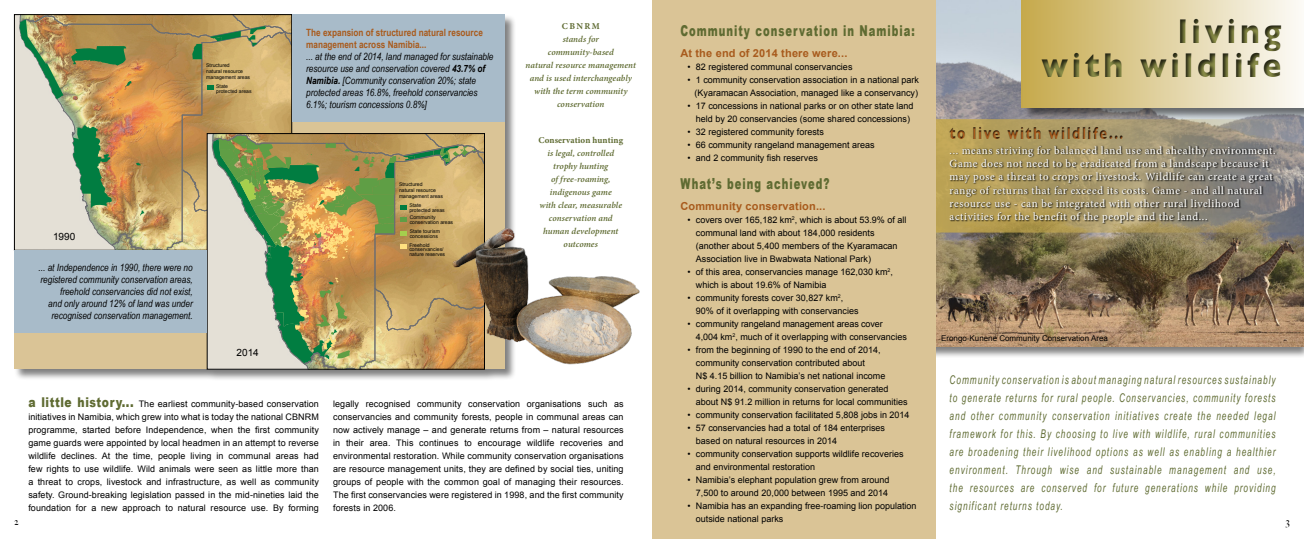
<style>
.page{position:relative;width:1304px;height:539px;background:#fff}
.page>*{position:absolute;margin:0;border:0;box-sizing:border-box;transform-origin:0 0}
.t1{font:700 35.1px/34px "Gill Sans";letter-spacing:.12em;color:#8d9049;text-align:right;scale:.89 1}
.t2{font:700 17.5px "Gill Sans";letter-spacing:.12em;color:#a85b1d;scale:.74 1}
.t3{font:900 15px "Arial";letter-spacing:.1em;color:#5f6b32;scale:.67 1}
.t4{font:italic 12px/18px "Arial Narrow";letter-spacing:.1em;color:#5f6b32;text-align:justify;scale:.83 1}
.t5{font:11px/13.2px "Minion Pro";letter-spacing:.05em;color:#fff}
.t6{font:700 11px "Arial";letter-spacing:.015em;color:#a85b1d}
.t7{font:italic 10px/12px "Arial Narrow";color:#000;text-align:right}
.t8{font:700 10px/12px "Arial Narrow";color:#a85b1d}
.t9{font:10px "Arial";color:#000}
.t10{font:500 10px "Big Caslon";color:#000}
.t11{font:9px/13px "Arial";color:#000}
.t12{font:italic 600 9px/13px "Minion Pro";letter-spacing:.005em;color:#5f6b32;text-align:center}
.t13{font:700 9px "Minion Pro";letter-spacing:.01em;color:#5f6b32}
.t14{font:8px "Arial";color:#000}
.t15{font:5.1px/4.8px "Arial";letter-spacing:.005em;color:#010101}
.t16{font:5.1px/6.1px "Arial";color:#000}
.s1{font-weight:700}
.s2{font-weight:900;font-size:13.5px;color:#5f6b32}
</style>
<div class="page">
<div style="left:810px;top:0;width:494px;height:358px;background:#000;opacity:.5"></div>
<img style="left:935px;top:0;width:369px;height:346px">
<svg style="left:935px;top:119px;width:369px;height:113px;background:#9d9174"></svg>
<svg style="left:949px;top:145px;width:328px;height:79px;background:#8c8161"></svg>
<div style="left:942px;top:118px;width:205px;height:42px;background:#000;opacity:.75"></div>
<div style="left:1020px;top:0;width:284px;height:108px;background:linear-gradient(to right,#c6a94b,#fcfbf6)"></div>
<div style="left:1003px;top:11px;width:301px;height:115px;background:#000;opacity:.75"></div>
<div style="left:14px;top:14px;width:503px;height:367px;background:#000;opacity:.5"></div>
<img style="left:18px;top:15px;width:466px;height:354px">
<div style="left:207px;top:133px;width:278px;height:236px;border:1px solid #000"></div>
<div style="left:14px;top:250px;width:193px;height:83px;background:#a8bbc9"></div>
<div style="left:292px;top:14px;width:213px;height:108px;background:#a8bbc9"></div>
<div style="left:652px;top:0;width:283px;height:539px;background:#dac496"></div>
<img style="left:447px;top:222px;width:193px;height:148px">
<h1 class="t1" style="left:1042px;top:14px;width:271px">living<br>with wildlife</h1>
<p class="t13" style="left:562px;top:20px;width:39px">CBNRM</p>
<p class="t12" style="left:526px;top:33px;width:112px">stands for<br>community-based<br>natural resource management and is used interchangeably with the term community conservation</p>
<h3 class="t3" style="left:680px;top:19px;width:352px">Community conservation in Namibia:</h3>
<p class="t6" style="left:680px;top:45px;width:169px">At the end of 2014 there were...</p>
<p class="t11" style="left:687px;top:60px;width:167px">• 82 registered communal conservancies</p>
<p class="t11" style="left:687px;top:73px;width:233px;text-align:right">• 1 community conservation association in a national park (Kyaramacan Association, managed like a conservancy)</p>
<p class="t11" style="left:687px;top:99px;width:228px;text-align:center">• 17 concessions in national parks or on other state land held by 20 conservancies (some shared concessions)</p>
<p class="t11" style="left:687px;top:125px;width:138px">• 32 registered community forests</p>
<p class="t11" style="left:687px;top:138px;width:189px">• 66 community rangeland management areas</p>
<p class="t11" style="left:687px;top:151px;width:132px">• and 2 community fish reserves</p>
<h3 class="t3" style="left:680px;top:172px;width:224px">What’s being achieved?</h3>
<p class="t6" style="left:680px;top:198px;width:147px">Community conservation...</p>
<p class="t11" style="left:696px;top:213px;width:212px;text-indent:-9px">• covers over 165,182 km<sup>2</sup>, which is about 53.9% of all communal land with about 184,000 residents (another about 5,400 members of the Kyaramacan Association live in Bwabwata National Park)</p>
<p class="t11" style="left:696px;top:265px;width:199px;text-indent:-8px">• of this area, conservancies manage 162,030 km<sup>2</sup>, which is about 19.6% of Namibia</p>
<p class="t11" style="left:696px;top:291px;width:164px;text-indent:-9px">• community forests cover 30,827 km<sup>2</sup>,<br>90% of it overlapping with conservancies</p>
<p class="t11" style="left:696px;top:317px;width:212px;text-indent:-9px">• community rangeland management areas cover<br>4,004 km<sup>2</sup>, much of it overlapping with conservancies</p>
<p class="t11" style="left:696px;top:343px;width:191px;text-indent:-9px">• from the beginning of 1990 to the end of 2014, community conservation contributed about<br>N$ 4.15 billion to Namibia’s net national income</p>
<p class="t11" style="left:696px;top:382px;width:213px;text-indent:-9px">• during 2014, community conservation generated about N$ 91.2 million in returns for local communities</p>
<p class="t11" style="left:687px;top:408px;width:224px">• community conservation facilitated 5,808 jobs in 2014</p>
<p class="t11" style="left:696px;top:421px;width:191px;text-indent:-9px">• 57 conservancies had a total of 184 enterprises based on natural resources in 2014</p>
<p class="t11" style="left:696px;top:447px;width:209px;text-indent:-9px">• community conservation supports wildlife recoveries and environmental restoration</p>
<p class="t11" style="left:687px;top:473px;width:203px;text-align:right">• Namibia’s elephant population grew from around<br>7,500 to around 20,000 between 1995 and 2014</p>
<p class="t11" style="left:696px;top:499px;width:222px;text-indent:-9px">• Namibia has an expanding free-roaming lion population outside national parks</p>
<p class="t8" style="left:306px;top:26px;width:178px">The expansion of structured natural resource management across Namibia...</p>
<p class="t7" style="left:306px;top:50px;width:189px;text-align:left">... at the end of 2014, land managed for sustainable resource use and conservation covered <span class="s1">43.7% of Namibia.</span> [Community conservation 20%; state protected areas 16.8%, freehold conservancies 6.1%; tourism concessions 0.8%]</p>
<p class="t16" style="left:206px;top:62px;width:45px">Structured<br>natural resource management areas</p>
<p class="t15" style="left:216px;top:84px;width:37px">State<br>protected areas</p>
<h2 class="t2" style="left:950px;top:119px;width:236px">to live with wildlife...</h2>
<p class="t13" style="left:538px;top:133px;width:86px">Conservation hunting</p>
<p class="t12" style="left:539px;top:146px;width:84px">is legal, controlled trophy hunting<br>of free-roaming, indigenous game<br>with clear, measurable conservation and human development outcomes</p>
<p class="t5" style="left:950px;top:144px;width:327px">... means striving for balanced land use and ahealthy environment.<br>Game does not need to be eradicated from a landscape because it may pose a threat to crops or livestock. Wildlife can create a great range of returns that far exceed its costs. Game - and all natural resource use - can be integrated with other rural livelihood activities for the benefit of the people and the land...</p>
<p class="t16" style="left:399px;top:181px;width:45px">Structured<br>natural resource management areas</p>
<p class="t15" style="left:409px;top:202px;width:37px">State<br>protected areas</p>
<p class="t15" style="left:410px;top:215px;width:45px">Community conservation areas</p>
<p class="t15" style="left:410px;top:229px;width:32px">State tourism concessions</p>
<p class="t15" style="left:409px;top:242px;width:37px">Freehold conservancies/ nature reserves</p>
<p class="t9" style="left:53px;top:230px;width:24px">1990</p>
<p class="t7" style="left:39px;top:261px;width:156px">... at Independence in 1990, there were no registered community conservation areas, freehold conservancies did not exist,<br>and only around 12% of land was under recognised conservation management.</p>
<p class="t14" style="left:941px;top:332px;width:168px">Erongo-Kunene Community Conservation Area</p>
<p class="t9" style="left:237px;top:346px;width:24px">2014</p>
<p class="t4" style="left:950px;top:370px;width:394px">Community conservation is about managing natural resources sustainably to generate returns for rural people. Conservancies, community forests and other community conservation initiatives create the needed legal framework for this. By choosing to live with wildlife, rural communities are broadening their livelihood options as well as enabling a healthier environment. Through wise and sustainable management and use, the resources are conserved for future generations while providing significant returns today.</p>
<p class="t11" style="left:28px;top:397px;width:292px;text-align:justify"><span class="s2">a little history...</span> The earliest community-based conservation initiatives in Namibia, which grew into what is today the national CBNRM programme, started before Independence, when the first community game guards were appointed by local headmen in an attempt to reverse wildlife declines. At the time, people living in communal areas had few rights to use wildlife. Wild animals were seen as little more than a threat to crops, livestock and infrastructure, as well as community safety. Ground-breaking legislation passed in the mid-nineties laid the foundation for a new approach to natural resource use. By forming</p>
<p class="t11" style="left:333px;top:397px;width:292px;text-align:justify">legally recognised community conservation organisations such as conservancies and community forests, people in communal areas can now actively manage – and generate returns from – natural resources in their area. This continues to encourage wildlife recoveries and environmental restoration. While community conservation organisations are resource management units, they are defined by social ties, uniting groups of people with the common goal of managing their resources.<br>The first conservancies were registered in 1998, and the first community forests in 2006.</p>
<p class="t10" style="left:14px;top:513px;width:6px">2</p>
<p class="t10" style="left:1286px;top:513px;width:5px">3</p>
</div>
